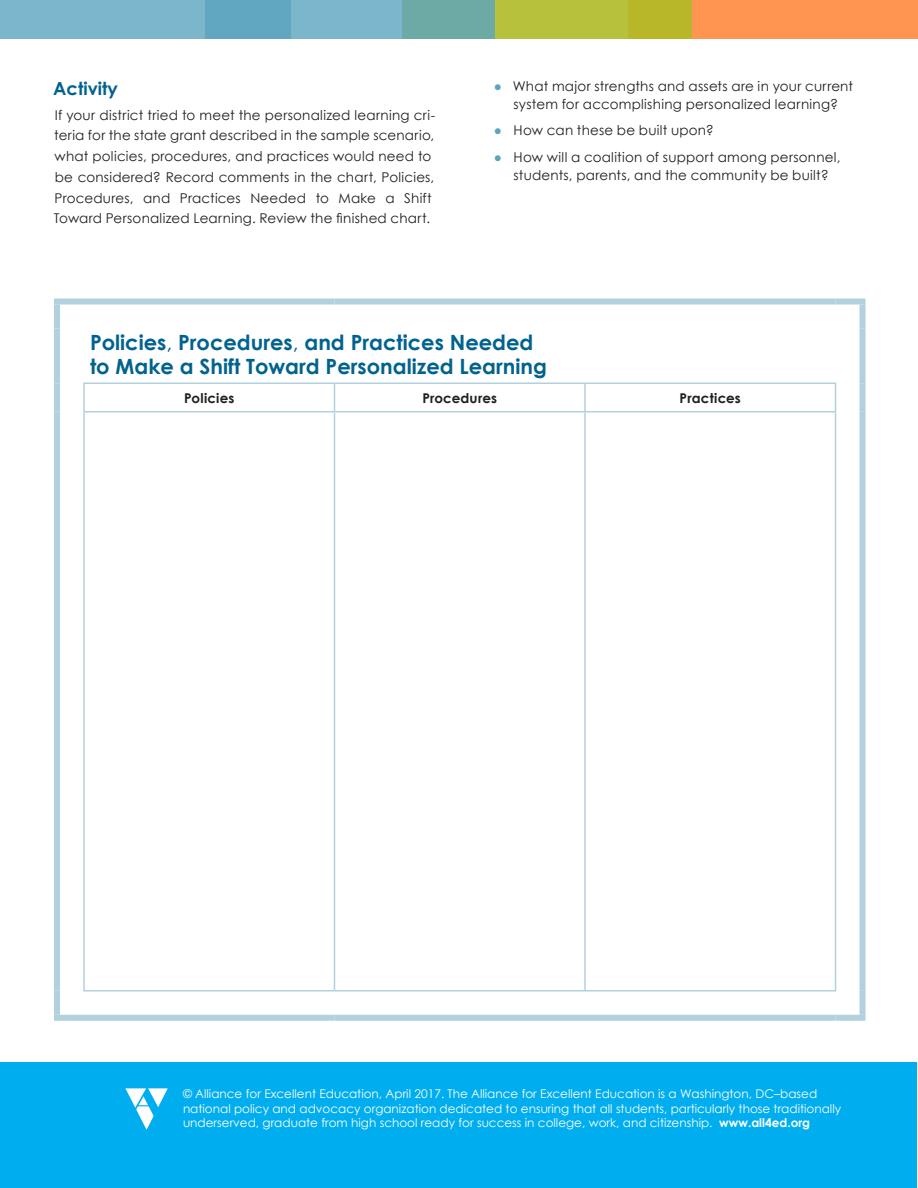
<style>
.page{position:relative;width:918px;height:1188px;background:#fff}
.page>*{position:absolute;margin:0;border:0;box-sizing:border-box;transform-origin:0 0}
.Heading_14pt{font:700 21px/24px "Century Gothic";color:#00628e}
.Heading_12pt{font:700 18px "Century Gothic";color:#00628e}
.t1{font:13.5px/20.7px "Century Gothic";letter-spacing:.015em;color:#231f20;text-align:center}
.Table_Col_Hdr{font:700 13.5px "Century Gothic";letter-spacing:.015em;color:#231f20}
.t2{font:12px/14.4px "Century Gothic";color:#fff}
.s1{color:#5ba4c0}
.s2{font-weight:400}
.s3{font-weight:700}
</style>
<div class="page">
<div style="left:629px;top:0;width:289px;height:39px;background:#ff9550"></div>
<div style="left:402px;top:0;width:289px;height:39px;background:linear-gradient(to bottom,#b7be35,#b7be35)"></div>
<div style="left:0;top:0;width:291px;height:39px;background:#7bb6cc"></div>
<svg style="left:206px;top:0;width:289px;height:39px;background:#6eadbc"></svg>
<div style="left:1px;top:1062px;width:916px;height:126px;background:#00aeef"></div>
<svg style="left:125px;top:1088px;width:43px;height:42px"></svg>
<div style="left:54px;top:298px;width:30px;height:6px;background:#b2d1df"></div>
<div style="left:54px;top:304px;width:6px;height:24px;background:#b2d1df"></div>
<div style="left:84px;top:298px;width:250px;height:6px;background:#b2d1df"></div>
<div style="left:334px;top:298px;width:251px;height:6px;background:#b2d1df"></div>
<div style="left:585px;top:298px;width:251px;height:6px;background:#b2d1df"></div>
<div style="left:836px;top:298px;width:30px;height:6px;background:#b2d1df"></div>
<div style="left:860px;top:304px;width:6px;height:24px;background:#b2d1df"></div>
<div style="left:54px;top:328px;width:6px;height:55px;background:#b2d1df"></div>
<div style="left:860px;top:328px;width:6px;height:55px;background:#b2d1df"></div>
<div style="left:54px;top:383px;width:6px;height:29px;background:#b2d1df"></div>
<div style="left:860px;top:383px;width:6px;height:29px;background:#b2d1df"></div>
<div style="left:54px;top:412px;width:6px;height:579px;background:#b2d1df"></div>
<div style="left:860px;top:412px;width:6px;height:579px;background:#b2d1df"></div>
<div style="left:54px;top:991px;width:6px;height:24px;background:#b2d1df"></div>
<div style="left:860px;top:991px;width:6px;height:24px;background:#b2d1df"></div>
<div style="left:54px;top:1015px;width:30px;height:6px;background:#b2d1df"></div>
<div style="left:84px;top:1015px;width:250px;height:6px;background:#b2d1df"></div>
<div style="left:334px;top:1015px;width:251px;height:6px;background:#b2d1df"></div>
<div style="left:585px;top:1015px;width:251px;height:6px;background:#b2d1df"></div>
<div style="left:836px;top:1015px;width:30px;height:6px;background:#b2d1df"></div>
<hr style="left:83px;top:382px;width:251px;height:2px;background:#b2d1df">
<hr style="left:334px;top:382px;width:251px;height:2px;background:#b2d1df">
<hr style="left:585px;top:382px;width:251px;height:2px;background:#b2d1df">
<hr style="left:584px;top:384px;width:2px;height:27px;background:#b2d1df">
<svg style="left:835px;top:384px;width:1px;height:27px"></svg>
<hr style="left:83px;top:411px;width:251px;height:1px;background:#b2d1df">
<hr style="left:83px;top:412px;width:2px;height:578px;background:#b2d1df">
<hr style="left:334px;top:411px;width:251px;height:1px;background:#b2d1df">
<hr style="left:334px;top:412px;width:1px;height:578px;background:#b2d1df">
<hr style="left:585px;top:411px;width:251px;height:1px;background:#b2d1df">
<hr style="left:584px;top:412px;width:2px;height:578px;background:#b2d1df">
<hr style="left:835px;top:412px;width:1px;height:578px;background:#b2d1df">
<hr style="left:83px;top:990px;width:251px;height:2px;background:#b2d1df">
<hr style="left:334px;top:990px;width:251px;height:2px;background:#b2d1df">
<hr style="left:585px;top:990px;width:251px;height:2px;background:#b2d1df">
<hr style="left:83px;top:384px;width:2px;height:27px;background:#b2d1df">
<svg style="left:334px;top:384px;width:1px;height:27px"></svg>
<p class="Heading_12pt" style="left:53px;top:74px;width:66px">Activity</p>
<p class="t1" style="left:54px;top:104px;width:383px;text-align:left">If your district tried to meet the personalized learning cri&shy;teria for the state grant described in the sample scenario, what policies, procedures, and practices would need to be considered? Record comments in the chart, Policies, Procedures, and Practices Needed to Make a Shift Toward Personalized Learning. Review the finished chart.</p>
<p class="t1" style="left:494px;top:77px;width:361px;line-height:18px"><span class="s1">●</span> What major strengths and assets are in your current system for accomplishing personalized learning?</p>
<p class="t1" style="left:494px;top:120px;width:222px"><span class="s1">●</span> How can these be built upon?</p>
<p class="t1" style="left:494px;top:148px;width:348px;line-height:18px"><span class="s1">●</span> How will a coalition of support among personnel, students, parents, and the community be built?</p>
<p class="Heading_14pt" style="left:90px;top:330px;width:458px">Policies<span class="s2">,</span> Procedures<span class="s2">,</span> and Practices Needed to Make a Shift Toward Personalized Learning</p>
<p class="Table_Col_Hdr" style="left:184px;top:388px;width:52px">Policies</p>
<p class="Table_Col_Hdr" style="left:422px;top:388px;width:76px">Procedures</p>
<p class="Table_Col_Hdr" style="left:680px;top:388px;width:63px">Practices</p>
<p class="t2" style="left:183px;top:1087px;width:660px">© Alliance for Excellent Education, April 2017. The Alliance for Excellent Education is a Washington, DC–based national policy and advocacy organization dedicated to ensuring that all students, particularly those traditionally underserved, graduate from high school ready for success in college, work, and citizenship. <span class="s3">www.all4ed.org</span></p>
</div>
